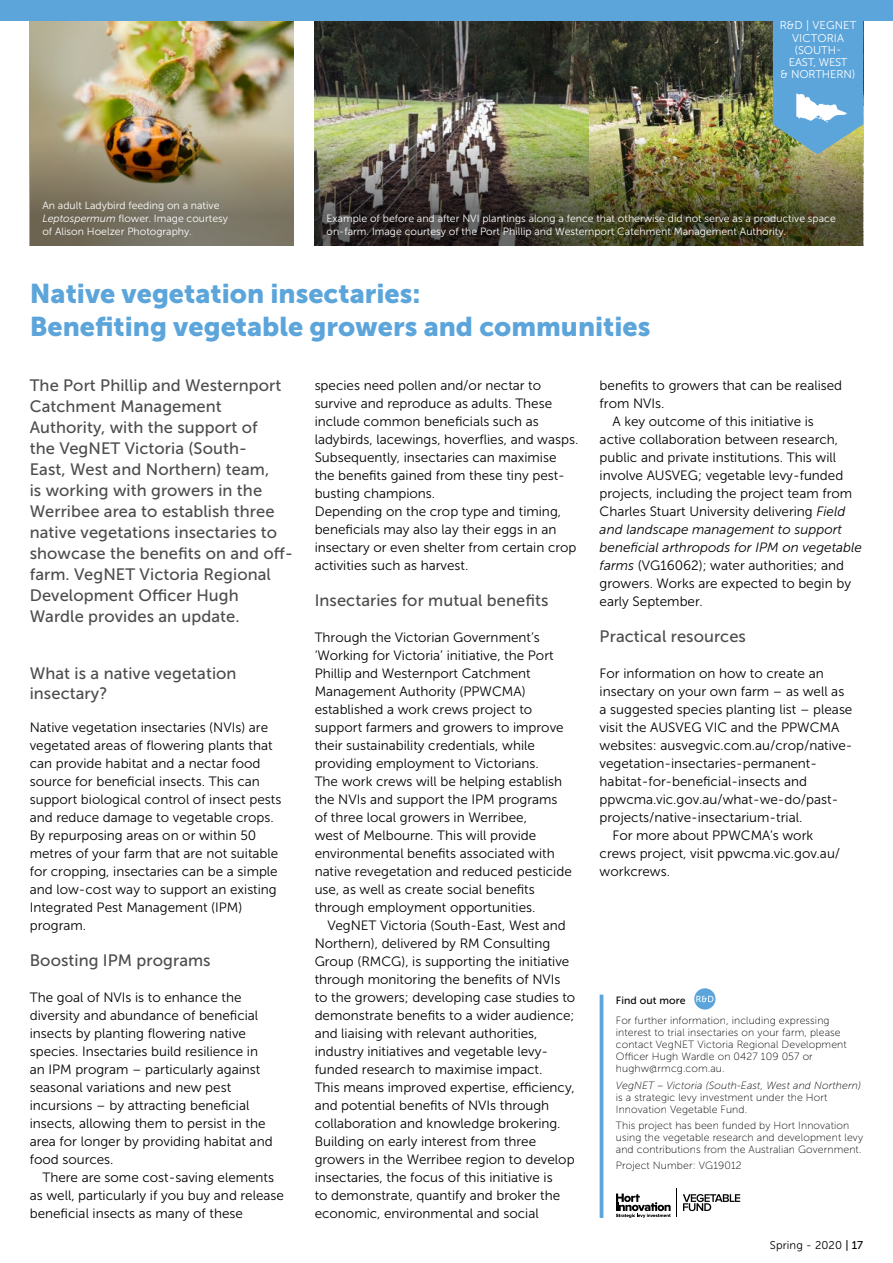
<style>
.page{position:relative;width:893px;height:1263px;background:#fff}
.page>*{position:absolute;margin:0;border:0;box-sizing:border-box;transform-origin:0 0}
.Heading{font:27px/33px "Museo Sans 900";color:#5ca5db}
.Stand_First{font:16.5px/21px "Museo Sans 500";letter-spacing:.005em;color:#4d4d4f}
.Sub_Heading{font:16.5px/19.5px "Museo Sans 500";letter-spacing:.005em;color:#4d4d4f}
.Body{font:13.5px/18px "Museo Sans 300";color:#000}
.First_Paragraph{font:13.5px/18px "Museo Sans 300";color:#000}
.R_D_Tag_on_Dark{font:11.25px/12px "Museo Sans 300";letter-spacing:-.01em;color:#fff;text-align:center}
.t1{font:11.25px "Museo Sans 300";letter-spacing:.01em;color:#000}
.Info{font:10.5px/12px "Museo Sans 100";letter-spacing:.01em;color:#000}
.Image_Caption{font:10.5px/12.6px "Museo Sans 300";color:#fff}
.Info_Heading{font:10.5px "Museo Sans 500";letter-spacing:.01em;color:#000}
.s1{font-style:italic}
.s2{font-family:"Museo Sans 500"}
</style>
<div class="page">
<img style="left:589px;top:21px;width:184px;height:114px">
<img style="left:315px;top:21px;width:274px;height:114px">
<img style="left:315px;top:135px;width:548px;height:111px">
<img style="left:30px;top:21px;width:263px;height:114px">
<div style="left:694px;top:988px;width:21px;height:21px;background:#5ca5db;border-radius:50%"></div>
<svg style="left:696px;top:996px;width:17px;height:6px"></svg>
<svg style="left:616px;top:1193px;width:55px;height:25px"></svg>
<svg style="left:683px;top:1194px;width:57px;height:18px"></svg>
<hr style="left:600px;top:994px;width:3px;height:224px;background:#5ca5db">
<svg style="left:30px;top:135px;width:263px;height:111px;background:#857961"></svg>
<svg style="left:773px;top:21px;width:90px;height:133px;background:#6daace"></svg>
<div style="left:0;top:0;width:893px;height:21px;background:#5ca5db"></div>
<p class="R_D_Tag_on_Dark" style="left:780px;top:19px;width:78px">R&amp;D | VEGNET</p>
<p class="Image_Caption" style="left:42px;top:199px;width:187px">An adult Ladybird feeding on a native<br><span class="s1">Leptospermum</span> flower. Image courtesy of Alison Hoelzer Photography.</p>
<p class="R_D_Tag_on_Dark" style="left:781px;top:32px;width:76px">VICTORIA (SOUTH-<br>EAST, WEST<br>&amp; NORTHERN)</p>
<p class="Image_Caption" style="left:326px;top:212px;width:511px">Example of before and after NVI plantings along a fence that otherwise did not serve as a productive space on-farm. Image courtesy of the Port Phillip and Westernport Catchment Management Authority.</p>
<p class="Heading" style="left:30px;top:277px;width:622px">Native vegetation insectaries:<br>Benefiting vegetable growers and communities</p>
<p class="Body" style="left:315px;top:376px;width:265px">species need pollen and/or nectar to survive and reproduce as adults. These include common beneficials such as ladybirds, lacewings, hoverflies, and wasps.<br>Subsequently, insectaries can maximise the benefits gained from these tiny pest&shy;busting champions.</p>
<p class="Body" style="left:315px;top:502px;width:263px">Depending on the crop type and timing, beneficials may also lay their eggs in an insectary or even shelter from certain crop activities such as harvest.</p>
<p class="Sub_Heading" style="left:315px;top:591px;width:235px">Insectaries for mutual benefits</p>
<p class="First_Paragraph" style="left:315px;top:628px;width:259px">Through the Victorian Government’s ‘Working for Victoria’ initiative, the Port Phillip and Westernport Catchment Management Authority (PPWCMA) established a work crews project to support farmers and growers to improve their sustainability credentials, while providing employment to Victorians.<br>The work crews will be helping establish the NVIs and support the IPM programs of three local growers in Werribee,<br>west of Melbourne. This will provide environmental benefits associated with native revegetation and reduced pesticide use, as well as create social benefits through employment opportunities.</p>
<p class="Body" style="left:315px;top:916px;width:262px;text-indent:13px">VegNET Victoria (South-East, West and Northern), delivered by RM Consulting Group (RMCG), is supporting the initiative through monitoring the benefits of NVIs to the growers; developing case studies to demonstrate benefits to a wider audience; and liaising with relevant authorities, industry initiatives and vegetable levy&shy;funded research to maximise impact.<br>This means improved expertise, efficiency, and potential benefits of NVIs through collaboration and knowledge brokering.</p>
<p class="Body" style="left:315px;top:1132px;width:261px">Building on early interest from three growers in the Werribee region to develop insectaries, the focus of this initiative is<br>to demonstrate, quantify and broker the economic, environmental and social</p>
<p class="Stand_First" style="left:30px;top:374px;width:265px">The Port Phillip and Westernport<br>Catchment Management<br>Authority, with the support of<br>the VegNET Victoria (South-<br>East, West and Northern) team,<br>is working with growers in the<br>Werribee area to establish three native vegetations insectaries to showcase the benefits on and off&shy;farm. VegNET Victoria Regional<br>Development Officer Hugh<br>Wardle provides an update.</p>
<p class="Body" style="left:600px;top:376px;width:244px">benefits to growers that can be realised from NVIs.</p>
<p class="Body" style="left:600px;top:412px;width:264px;text-indent:13px">A key outcome of this initiative is<br>active collaboration between research, public and private institutions. This will involve AUSVEG; vegetable levy-funded projects, including the project team from Charles Stuart University delivering <span class="s1">Field and landscape management to support beneficial arthropods for IPM on vegetable farms</span> (VG16062); water authorities; and growers. Works are expected to begin by early September.</p>
<p class="Sub_Heading" style="left:600px;top:627px;width:148px">Practical resources</p>
<p class="First_Paragraph" style="left:600px;top:664px;width:254px">For information on how to create an insectary on your own farm – as well as a suggested species planting list – please visit the AUSVEG VIC and the PPWCMA websites: ausvegvic.com.au/crop/native&shy;vegetation-insectaries-permanent&shy;habitat-for-beneficial-insects and ppwcma.vic.gov.au/what-we-do/past&shy;projects/native-insectarium-trial.</p>
<p class="Body" style="left:600px;top:826px;width:242px;text-indent:13px">For more about PPWCMA’s work crews project, visit ppwcma.vic.gov.au/ workcrews.</p>
<p class="Sub_Heading" style="left:30px;top:664px;width:208px">What is a native vegetation insectary?</p>
<p class="First_Paragraph" style="left:30px;top:718px;width:253px">Native vegetation insectaries (NVIs) are vegetated areas of flowering plants that can provide habitat and a nectar food source for beneficial insects. This can support biological control of insect pests and reduce damage to vegetable crops.<br>By repurposing areas on or within 50 metres of your farm that are not suitable for cropping, insectaries can be a simple and low-cost way to support an existing Integrated Pest Management (IPM) program.</p>
<p class="Sub_Heading" style="left:30px;top:951px;width:182px">Boosting IPM programs</p>
<p class="First_Paragraph" style="left:30px;top:988px;width:244px">The goal of NVIs is to enhance the diversity and abundance of beneficial insects by planting flowering native species. Insectaries build resilience in an IPM program – particularly against seasonal variations and new pest incursions – by attracting beneficial insects, allowing them to persist in the area for longer by providing habitat and food sources.</p>
<p class="Body" style="left:30px;top:1168px;width:256px;text-indent:13px">There are some cost-saving elements as well, particularly if you buy and release beneficial insects as many of these</p>
<p class="Info_Heading" style="left:616px;top:994px;width:71px">Find out more</p>
<p class="Info" style="left:616px;top:1015px;width:232px">For further information, including expressing interest to trial insectaries on your farm, please contact VegNET Victoria Regional Development Officer Hugh Wardle on 0427 109 057 or hughw@rmcg.com.au.</p>
<p class="Info" style="left:616px;top:1079px;width:247px"><span class="s1">VegNET – Victoria (South-East, West and Northern) </span>is a strategic levy investment under the Hort<br>Innovation Vegetable Fund.</p>
<p class="Info" style="left:616px;top:1119px;width:249px">This project has been funded by Hort Innovation using the vegetable research and development levy and contributions from the Australian Government.</p>
<p class="Info" style="left:616px;top:1160px;width:127px">Project Number: VG19012</p>
<p class="t1" style="left:770px;top:1239px;width:95px">Spring - 2020 <span class="s2">| 17</span></p>
</div>
